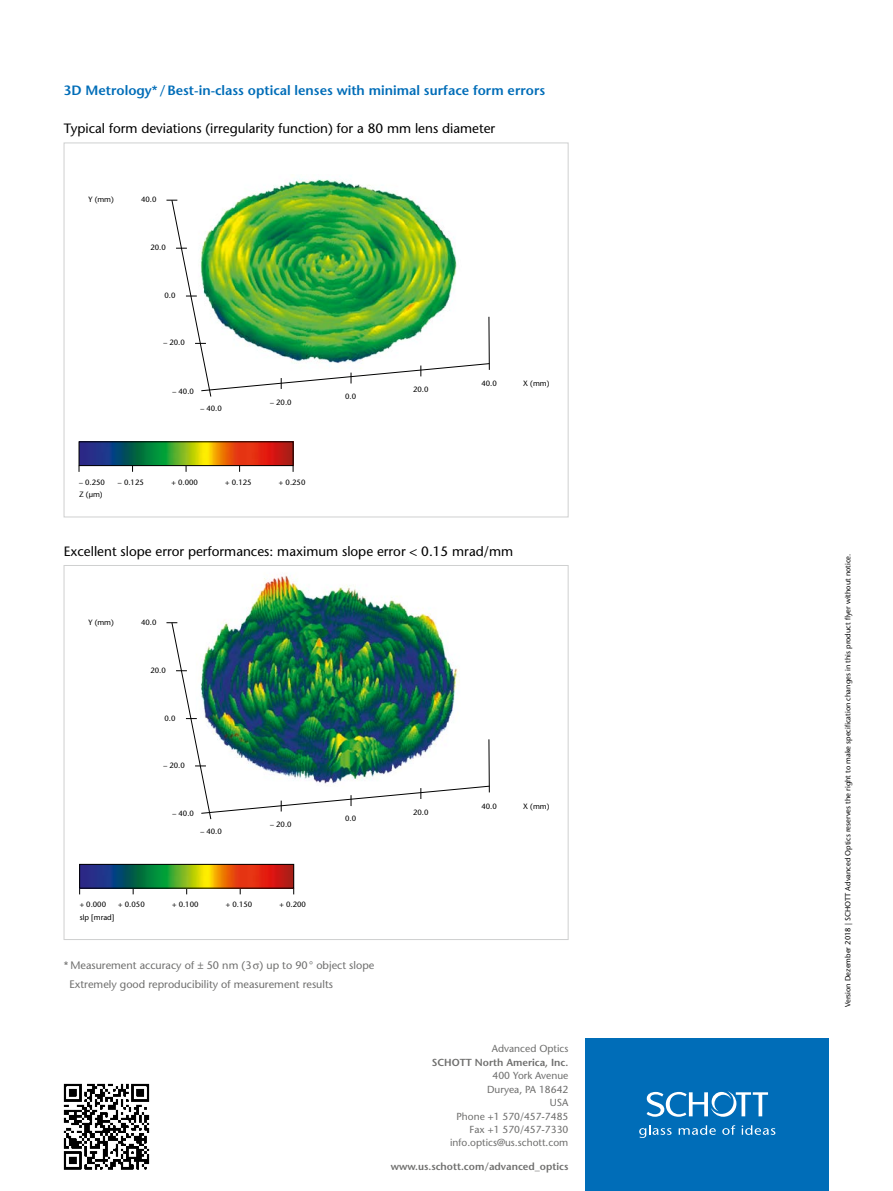
<style>
.page{position:relative;width:893px;height:1191px;background:#fff}
.page>*{position:absolute;margin:0;border:0;box-sizing:border-box;transform-origin:0 0}
.t1{font:500 13.5px "Stone Sans Std";color:#000}
.t2{font:600 13.5px "Stone Sans Std";color:#006db8}
.t3{font:500 10.8px/18.5px "Stone Sans Std";color:#6f6f6e}
.t4{font:500 10.2px/13.4px "Stone Sans Std";color:#6f6f6e;text-align:right}
.t5{font:600 10.2px "Stone Sans Std";color:#6f6f6e}
.t6{font:500 7.65px "Stone Sans Std";color:#000}
.t7{font:500 7.5px "Stone Sans Std";color:#000}
</style>
<div class="page">
<div style="left:585px;top:1038px;width:244px;height:153px;background:#006db8"></div>
<svg style="left:639px;top:1125px;width:33px;height:13px"></svg>
<svg style="left:679px;top:1125px;width:37px;height:9px"></svg>
<svg style="left:722px;top:1125px;width:13px;height:9px"></svg>
<svg style="left:742px;top:1125px;width:33px;height:9px"></svg>
<svg style="left:647px;top:1091px;width:121px;height:25px"></svg>
<img style="left:63px;top:1083px;width:87px;height:87px">
<img style="left:166px;top:178px;width:245px;height:22px">
<svg style="left:166px;top:200px;width:324px;height:197px"></svg>
<img style="left:81px;top:443px;width:210px;height:21px">
<div style="left:79px;top:441px;width:214px;height:25px;border:1px solid #000"></div>
<svg style="left:166px;top:622px;width:324px;height:197px"></svg>
<img style="left:81px;top:866px;width:211px;height:20px">
<div style="left:79px;top:864px;width:215px;height:24px;border:1px solid #000"></div>
<img style="left:196px;top:573px;width:267px;height:217px">
<h1 class="t2" style="left:64px;top:82px;width:483px">3D Metrology* /Best-in-class optical lenses with minimal surface form errors</h1>
<h1 class="t1" style="left:64px;top:120px;width:433px">Typical form deviations (irregularity function) for a 80 mm lens diameter</h1>
<p class="t6" style="left:88px;top:195px;width:27px">Y (mm)</p>
<p class="t6" style="left:141px;top:195px;width:17px">40.0</p>
<p class="t6" style="left:150px;top:243px;width:17px">20.0</p>
<p class="t6" style="left:164px;top:291px;width:13px">0.0</p>
<p class="t6" style="left:163px;top:338px;width:23px">– 20.0</p>
<p class="t6" style="left:172px;top:386px;width:23px">– 40.0</p>
<p class="t6" style="left:200px;top:404px;width:23px">– 40.0</p>
<p class="t6" style="left:270px;top:397px;width:23px">– 20.0</p>
<p class="t6" style="left:345px;top:391px;width:13px">0.0</p>
<p class="t6" style="left:413px;top:385px;width:17px">20.0</p>
<p class="t6" style="left:481px;top:379px;width:17px">40.0</p>
<p class="t6" style="left:523px;top:379px;width:28px">X (mm)</p>
<p class="t6" style="left:79px;top:477px;width:27px">– 0.250</p>
<p class="t6" style="left:118px;top:477px;width:27px">– 0.125</p>
<p class="t6" style="left:171px;top:477px;width:28px">+ 0.000</p>
<p class="t6" style="left:225px;top:477px;width:28px">+ 0.125</p>
<p class="t6" style="left:279px;top:477px;width:28px">+ 0.250</p>
<p class="t6" style="left:79px;top:490px;width:25px">Z (μm)</p>
<h1 class="t1" style="left:64px;top:543px;width:451px">Excellent slope error performances: maximum slope error &lt; 0.15 mrad/mm</h1>
<p class="t6" style="left:88px;top:617px;width:27px">Y (mm)</p>
<p class="t6" style="left:141px;top:617px;width:17px">40.0</p>
<p class="t6" style="left:150px;top:665px;width:17px">20.0</p>
<p class="t6" style="left:164px;top:713px;width:13px">0.0</p>
<p class="t6" style="left:163px;top:760px;width:23px">– 20.0</p>
<p class="t6" style="left:172px;top:809px;width:23px">– 40.0</p>
<p class="t6" style="left:200px;top:826px;width:23px">– 40.0</p>
<p class="t6" style="left:270px;top:820px;width:23px">– 20.0</p>
<p class="t6" style="left:345px;top:814px;width:13px">0.0</p>
<p class="t6" style="left:413px;top:807px;width:17px">20.0</p>
<p class="t6" style="left:481px;top:801px;width:17px">40.0</p>
<p class="t6" style="left:523px;top:801px;width:28px">X (mm)</p>
<p class="t6" style="left:80px;top:900px;width:28px">+ 0.000</p>
<p class="t6" style="left:118px;top:900px;width:28px">+ 0.050</p>
<p class="t6" style="left:172px;top:900px;width:28px">+ 0.100</p>
<p class="t6" style="left:226px;top:900px;width:28px">+ 0.150</p>
<p class="t6" style="left:280px;top:900px;width:28px">+ 0.200</p>
<p class="t6" style="left:80px;top:912px;width:36px">slp [mrad]</p>
<h2 class="t3" style="left:70px;top:956px;width:306px;text-indent:-6px">* Measurement accuracy of ± 50 nm (3 ) up to 90° object slope<br>Extremely good reproducibility of measurement results</h2>
<h3 class="t4" style="left:492px;top:1041px;width:78px">Advanced Optics</h3>
<h3 class="t5" style="left:432px;top:1056px;width:138px">SCHOTT North America, Inc.</h3>
<h3 class="t4" style="left:450px;top:1069px;width:120px">400 York Avenue<br>Duryea, PA 18642<br>USA<br>Phone +1 570/457-7485<br>Fax +1 570/457-7330 info.optics@us.schott.com</h3>
<h3 class="t5" style="left:391px;top:1160px;width:179px">www.us.schott.com/advanced_optics</h3>
<p class="t7" style="left:843px;top:1007px;width:455px;rotate:-90deg">Version Dezember 2018 | SCHOTT Advanced Optics reserves the right to make specification changes in this product flyer without notice.</p>
</div>
